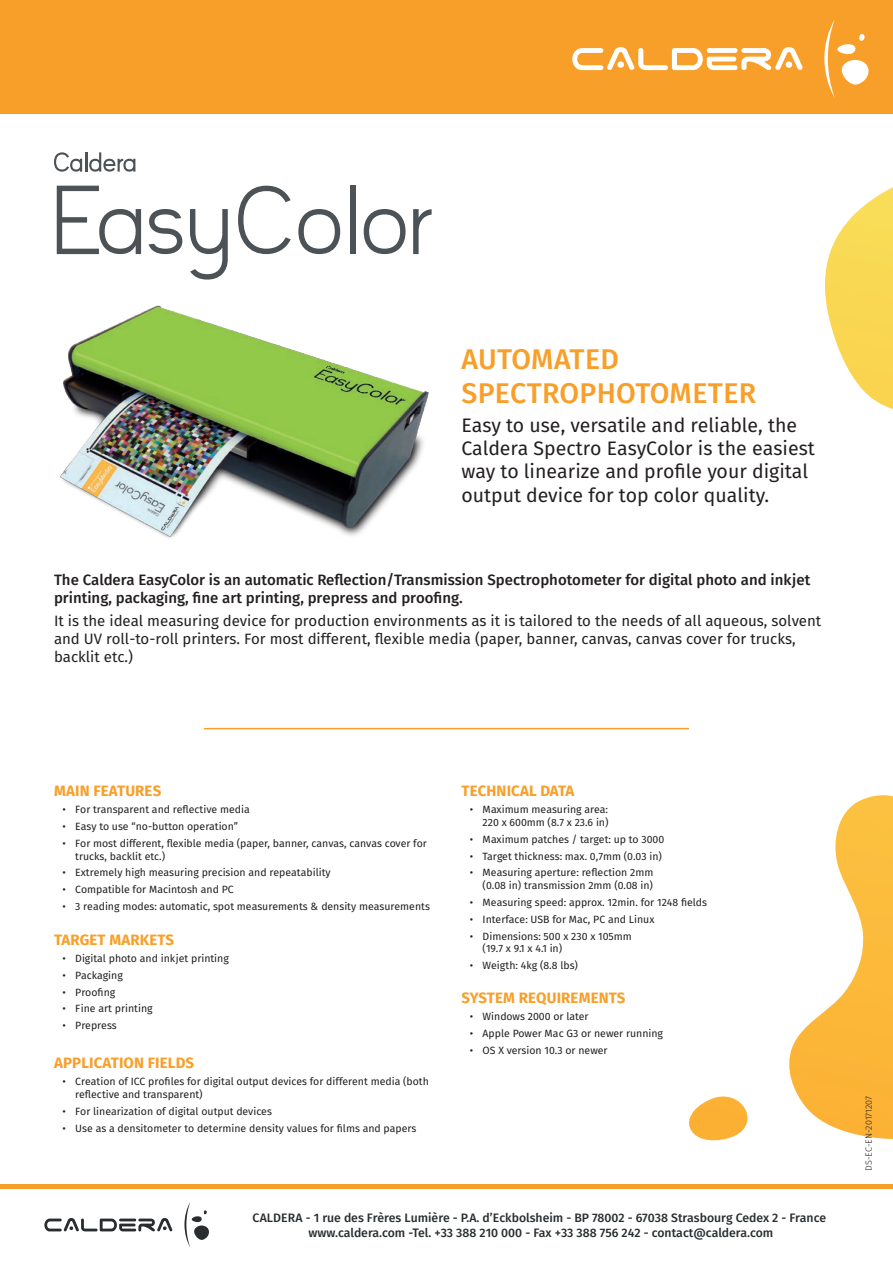
<style>
.page{position:relative;width:893px;height:1263px;background:#fff}
.page>*{position:absolute;margin:0;border:0;box-sizing:border-box;transform-origin:0 0}
.t1{font:500 28.5px/34.2px "Fira Sans";letter-spacing:.01em;color:#f89f29}
.t2{font:19.5px/23.4px "Fira Sans";color:#231f20}
.t3{font:15px/18px "Fira Sans";color:#231f20}
.t4{font:500 15px/18px "Fira Sans";color:#231f20}
.t5{font:700 15px "Fira Sans";letter-spacing:.01em;color:#f89f29}
.t6{font:500 12.3px/14.7px "Fira Sans";color:#292d2f;text-align:center}
.t7{font:10.5px/12.6px "Fira Sans";color:#231f20}
.t8{font:300 9px "Fira Sans";color:#231f20}
</style>
<div class="page">
<img style="left:60px;top:305px;width:369px;height:233px">
<div style="left:0;top:0;width:893px;height:114px;background:#f89f29"></div>
<hr style="left:0;top:1184px;width:893px;height:4px;background:#f89f29">
<svg style="left:572px;top:47px;width:231px;height:23px"></svg>
<svg style="left:824px;top:19px;width:45px;height:79px"></svg>
<hr style="left:204px;top:728px;width:485px;height:1px;background:#f89f29">
<svg style="left:44px;top:1218px;width:128px;height:13px"></svg>
<svg style="left:184px;top:1202px;width:25px;height:45px"></svg>
<svg style="left:57px;top:186px;width:84px;height:68px"></svg>
<svg style="left:149px;top:209px;width:33px;height:45px"></svg>
<svg style="left:190px;top:209px;width:38px;height:71px"></svg>
<svg style="left:238px;top:186px;width:53px;height:68px"></svg>
<svg style="left:298px;top:209px;width:42px;height:45px"></svg>
<div style="left:351px;top:186px;width:5px;height:68px;background:#4d5256"></div>
<svg style="left:364px;top:209px;width:42px;height:45px"></svg>
<svg style="left:413px;top:209px;width:19px;height:45px"></svg>
<svg style="left:54px;top:152px;width:28px;height:20px"></svg>
<hr style="left:85px;top:152px;width:2px;height:20px;background:#4d5256">
<svg style="left:89px;top:152px;width:46px;height:20px"></svg>
<svg style="left:789px;top:795px;width:104px;height:344px"></svg>
<svg style="left:689px;top:1096px;width:59px;height:45px"></svg>
<svg style="left:825px;top:187px;width:68px;height:222px"></svg>
<h1 class="t1" style="left:461px;top:344px;width:296px">AUTOMATED<br>SPECTROPHOTOMETER</h1>
<h2 class="t2" style="left:461px;top:415px;width:355px">Easy to use, versatile and reliable, the Caldera Spectro EasyColor is the easiest way to linearize and profile your digital output device for top color quality.</h2>
<h3 class="t4" style="left:54px;top:572px;width:758px">The Caldera EasyColor is an automatic Reflection/Transmission Spectrophotometer for digital photo and inkjet printing, packaging, fine art printing, prepress and proofing.</h3>
<p class="t3" style="left:54px;top:613px;width:769px">It is the ideal measuring device for production environments as it is tailored to the needs of all aqueous, solvent and UV roll-to-roll printers. For most different, flexible media (paper, banner, canvas, canvas cover for trucks, backlit etc.)</p>
<h3 class="t5" style="left:54px;top:781px;width:109px">MAIN FEATURES</h3>
<p class="t7" style="left:63px;top:804px;width:189px">• For transparent and reflective media</p>
<p class="t7" style="left:63px;top:821px;width:177px">• Easy to use “no-button operation”</p>
<p class="t7" style="left:75px;top:838px;width:353px;text-indent:-13px">• For most different, flexible media (paper, banner, canvas, canvas cover for trucks, backlit etc.)</p>
<p class="t7" style="left:63px;top:867px;width:270px">• Extremely high measuring precision and repeatability</p>
<p class="t7" style="left:63px;top:884px;width:173px">• Compatible for Macintosh and PC</p>
<p class="t7" style="left:63px;top:901px;width:369px">• 3 reading modes: automatic, spot measurements &amp; density measurements</p>
<h3 class="t5" style="left:54px;top:929px;width:122px">TARGET MARKETS</h3>
<p class="t7" style="left:63px;top:953px;width:168px">• Digital photo and inkjet printing</p>
<p class="t7" style="left:63px;top:969px;width:62px">• Packaging</p>
<p class="t7" style="left:63px;top:986px;width:54px">• Proofing</p>
<p class="t7" style="left:63px;top:1003px;width:92px">• Fine art printing</p>
<p class="t7" style="left:63px;top:1020px;width:56px">• Prepress</p>
<h3 class="t5" style="left:54px;top:1053px;width:142px">APPLICATION FIELDS</h3>
<p class="t7" style="left:75px;top:1076px;width:355px;text-indent:-13px">• Creation of ICC profiles for digital output devices for different media (both reflective and transparent)</p>
<p class="t7" style="left:63px;top:1105px;width:211px">• For linearization of digital output devices</p>
<p class="t7" style="left:63px;top:1122px;width:355px">• Use as a densitometer to determine density values for films and papers</p>
<h3 class="t5" style="left:461px;top:781px;width:114px">TECHNICAL DATA</h3>
<p class="t7" style="left:470px;top:804px;width:140px;text-align:right">• Maximum measuring area:<br>220 x 600mm (8.7 x 23.6 in)</p>
<p class="t7" style="left:470px;top:833px;width:196px">• Maximum patches / target: up to 3000</p>
<p class="t7" style="left:470px;top:850px;width:194px">• Target thickness: max. 0,7mm (0.03 in)</p>
<p class="t7" style="left:470px;top:867px;width:185px;text-align:right">• Measuring aperture: reflection 2mm (0.08 in) transmission 2mm (0.08 in)</p>
<p class="t7" style="left:470px;top:897px;width:239px">• Measuring speed: approx. 12min. for 1248 fields</p>
<p class="t7" style="left:470px;top:913px;width:186px">• Interface: USB for Mac, PC and Linux</p>
<p class="t7" style="left:483px;top:930px;width:151px;text-indent:-13px">• Dimensions: 500 x 230 x 105mm (19.7 x 9.1 x 4.1 in)</p>
<p class="t7" style="left:470px;top:960px;width:110px">• Weigth: 4kg (8.8 lbs)</p>
<h3 class="t5" style="left:461px;top:987px;width:166px">SYSTEM REQUIREMENTS</h3>
<p class="t7" style="left:470px;top:1011px;width:120px">• Windows 2000 or later</p>
<p class="t7" style="left:470px;top:1028px;width:195px">• Apple Power Mac G3 or newer running</p>
<p class="t7" style="left:470px;top:1045px;width:139px">• OS X version 10.3 or newer</p>
<p class="t6" style="left:253px;top:1211px;width:575px">CALDERA - 1 rue des Frères Lumière - P.A. d’Eckbolsheim - BP 78002 - 67038 Strasbourg Cedex 2 - France www.caldera.com -Tel. +33 388 210 000 - Fax +33 388 756 242 - contact@caldera.com</p>
<p class="t8" style="left:862px;top:1171px;width:76px;rotate:-90deg">DS-EC-EN-20171207</p>
</div>
